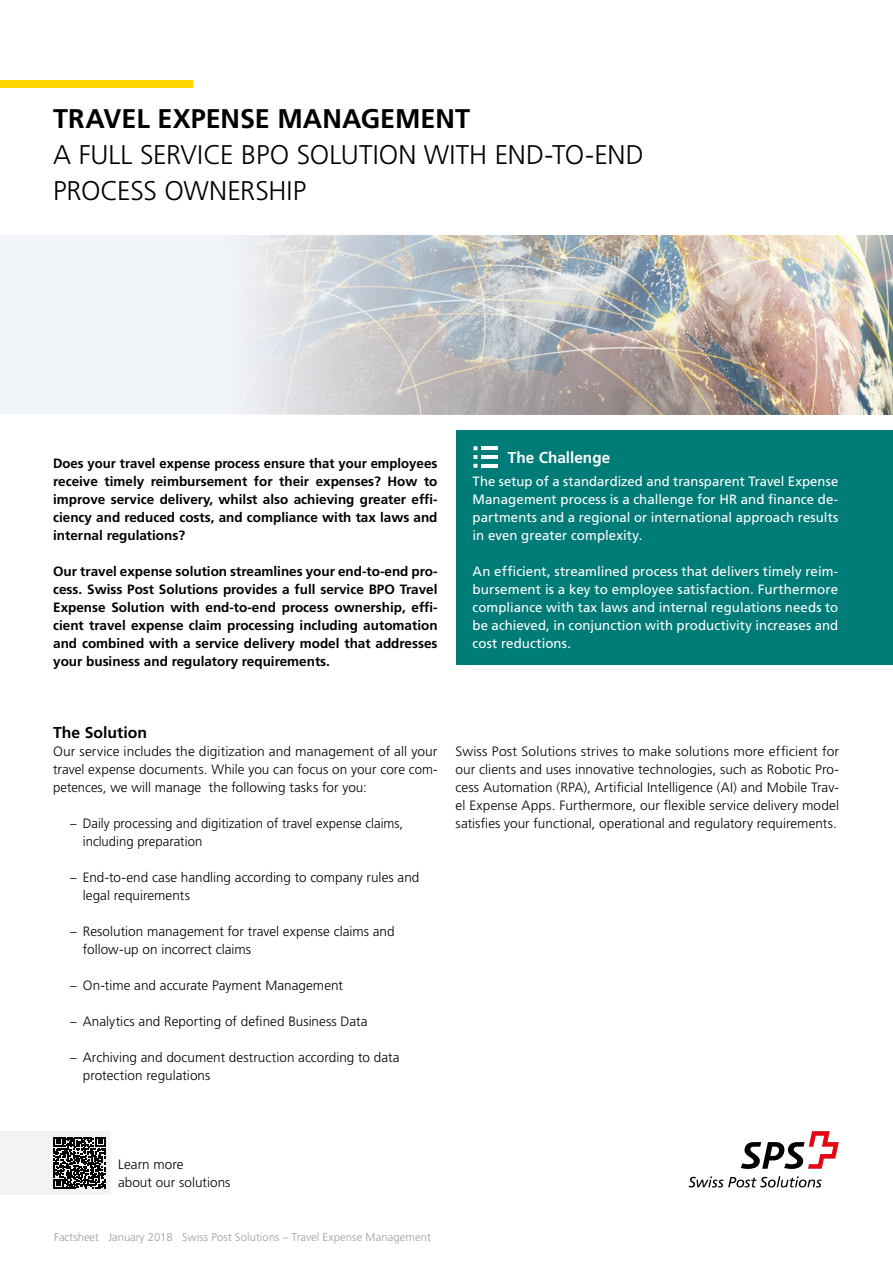
<style>
.page{position:relative;width:893px;height:1263px;background:#fff}
.page>*{position:absolute;margin:0;border:0;box-sizing:border-box;transform-origin:0 0}
.t1{font:300 27px/36px "Frutiger LT Std";color:#000}
.t2{font:700 27px "Frutiger LT Std";color:#000}
.t3{font:700 15.75px "Frutiger LT Std";letter-spacing:.005em;color:#fff}
.t4{font:700 15.75px "Frutiger LT Std";letter-spacing:.005em;color:#000}
.t5{font:300 13.5px/18px "Frutiger LT Std";color:#000}
.t6{font:700 13.5px/18px "Frutiger LT Std";color:#000;text-align:justify}
.t7{font:13.5px/18px "Frutiger LT Std";letter-spacing:.005em;color:#fff;text-align:justify}
.t8{font:300 11.25px "Frutiger LT Std";letter-spacing:.005em;color:#9d9d9c}
</style>
<div class="page">
<div style="left:0;top:80px;width:193px;height:8px;background:#ffd500"></div>
<svg style="left:689px;top:1176px;width:133px;height:11px"></svg>
<svg style="left:741px;top:1131px;width:98px;height:38px"></svg>
<div style="left:456px;top:430px;width:437px;height:235px;background:#007c78"></div>
<svg style="left:473px;top:446px;width:4px;height:22px"></svg>
<hr style="left:481px;top:446px;width:17px;height:4px;background:#fff">
<hr style="left:481px;top:455px;width:17px;height:4px;background:#fff">
<hr style="left:481px;top:464px;width:17px;height:4px;background:#fff">
<div style="left:0;top:235px;width:893px;height:179px;background:#f1f4f9"></div>
<img style="left:254px;top:235px;width:639px;height:179px">
<div style="left:0;top:1131px;width:111px;height:63px;background:#f3f3f3"></div>
<svg style="left:54px;top:1137px;width:51px;height:51px"></svg>
<h1 class="t2" style="left:53px;top:103px;width:418px">TRAVEL EXPENSE MANAGEMENT</h1>
<h1 class="t1" style="left:53px;top:137px;width:592px">A FULL SERVICE BPO SOLUTION WITH END-TO-END<br>PROCESS OWNERSHIP</h1>
<p class="t6" style="left:53px;top:454px;width:386px">Does your travel expense process ensure that your employees receive timely reimbursement for their expenses? How to improve service delivery, whilst also achieving greater effi&shy;ciency and reduced costs, and compliance with tax laws and internal regulations?</p>
<p class="t6" style="left:53px;top:562px;width:386px">Our travel expense solution streamlines your end-to-end pro&shy;cess. Swiss Post Solutions provides a full service BPO Travel Expense Solution with end-to-end process ownership, effi&shy;cient travel expense claim processing including automation and combined with a service delivery model that addresses your business and regulatory requirements.</p>
<p class="t3" style="left:508px;top:448px;width:104px">The Challenge</p>
<p class="t7" style="left:473px;top:472px;width:367px">The setup of a standardized and transparent Travel Expense Management process is a challenge for HR and finance de&shy;partments and a regional or international approach results in even greater complexity.</p>
<p class="t7" style="left:473px;top:562px;width:367px">An efficient, streamlined process that delivers timely reim&shy;bursement is a key to employee satisfaction. Furthermore compliance with tax laws and internal regulations needs to be achieved, in conjunction with productivity increases and cost reductions.</p>
<p class="t4" style="left:53px;top:723px;width:96px">The Solution</p>
<p class="t5" style="left:53px;top:743px;width:386px;text-align:justify">Our service includes the digitization and management of all your travel expense documents. While you can focus on your core com&shy;petences, we will manage the following tasks for you:</p>
<p class="t5" style="left:83px;top:815px;width:322px;text-indent:-13px">– Daily processing and digitization of travel expense claims, including preparation</p>
<p class="t5" style="left:83px;top:869px;width:338px;text-indent:-13px">– End-to-end case handling according to company rules and legal requirements</p>
<p class="t5" style="left:83px;top:923px;width:313px;text-indent:-13px">– Resolution management for travel expense claims and follow-up on incorrect claims</p>
<p class="t5" style="left:70px;top:977px;width:274px">– On-time and accurate Payment Management</p>
<p class="t5" style="left:70px;top:1013px;width:299px">– Analytics and Reporting of defined Business Data</p>
<p class="t5" style="left:83px;top:1049px;width:318px;text-indent:-13px">– Archiving and document destruction according to data protection regulations</p>
<p class="t5" style="left:456px;top:743px;width:385px;text-align:justify">Swiss Post Solutions strives to make solutions more efficient for our clients and uses innovative technologies, such as Robotic Pro&shy;cess Automation (RPA), Artificial Intelligence (AI) and Mobile Trav&shy;el Expense Apps. Furthermore, our flexible service delivery model satisfies your functional, operational and regulatory requirements.</p>
<p class="t5" style="left:118px;top:1156px;width:114px">Learn more<br>about our solutions</p>
<p class="t8" style="left:54px;top:1231px;width:378px">Factsheet January 2018 Swiss Post Solutions – Travel Expense Management</p>
</div>
